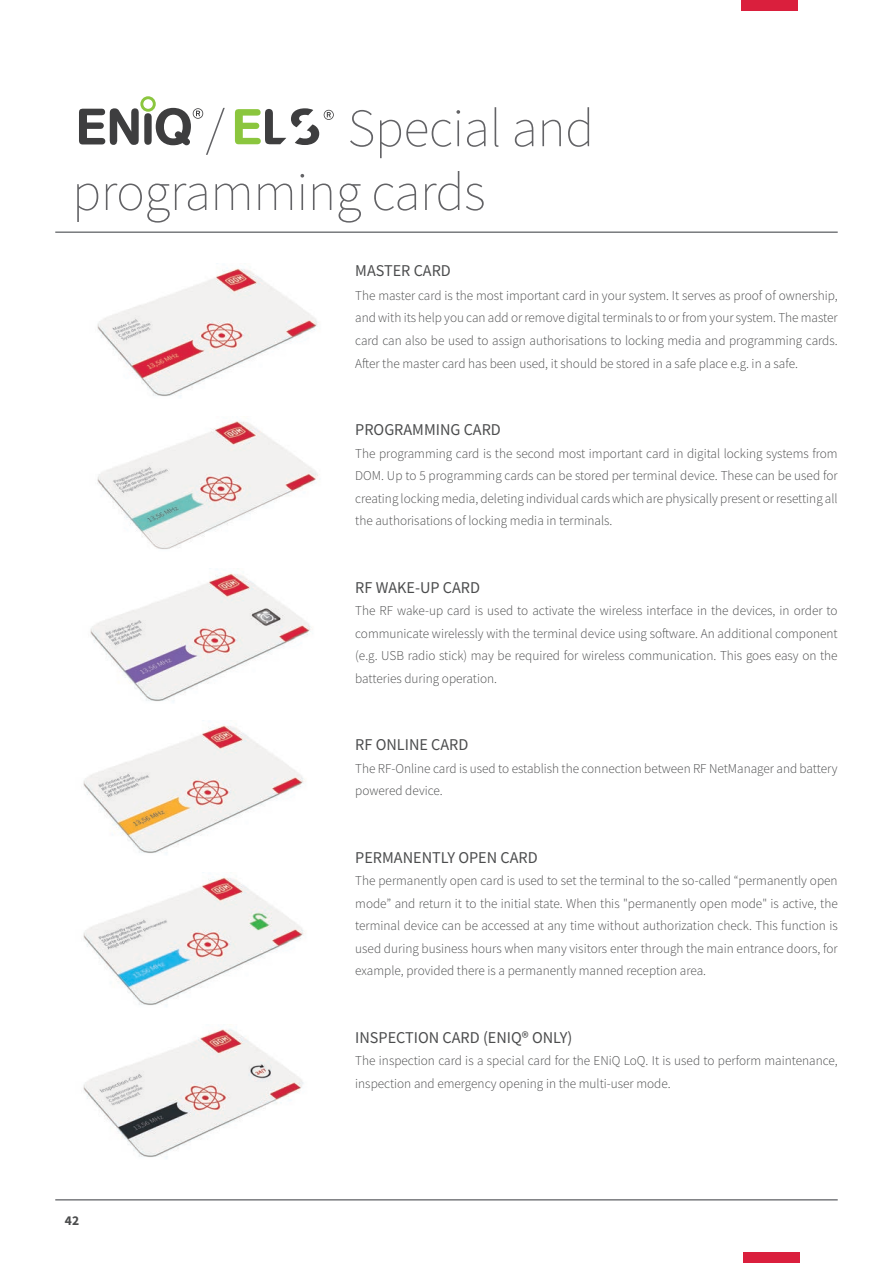
<style>
.page{position:relative;width:893px;height:1263px;background:#fff}
.page>*{position:absolute;margin:0;border:0;box-sizing:border-box;transform-origin:0 0}
.t1{font:200 54px/63.8px "Source Sans Pro";letter-spacing:-.01em;color:#636366}
.t2{font:16.5px "Source Sans Pro";color:#4b4c4d}
.t3{font:300 13.5px/22.5px "Source Sans Pro";color:#4b4c4d;text-align:justify}
.t4{font:700 13.5px "Source Sans Pro";color:#4b4c4d}
</style>
<div class="page">
<div style="left:741px;top:0;width:56px;height:11px;background:#da1f3d"></div>
<div style="left:743px;top:1252px;width:56px;height:11px;background:#da1f3d"></div>
<hr style="left:55px;top:1199px;width:783px;height:1px;background:#787a7d">
<img style="left:83px;top:1029px;width:221px;height:129px">
<hr style="left:55px;top:231px;width:783px;height:2px;background:#787a7d">
<img style="left:97px;top:420px;width:223px;height:129px">
<img style="left:97px;top:268px;width:221px;height:129px">
<img style="left:90px;top:568px;width:221px;height:134px">
<img style="left:83px;top:720px;width:221px;height:134px">
<img style="left:83px;top:877px;width:221px;height:129px">
<svg style="left:79px;top:96px;width:124px;height:49px"></svg>
<svg style="left:235px;top:108px;width:99px;height:37px"></svg>
<h1 class="t1" style="left:72px;top:97px;width:524px;text-indent:275px">Special and programming cards</h1>
<h1 class="t1" style="left:205px;top:97px;width:21px">/</h1>
<p class="t2" style="left:355px;top:260px;width:97px">MASTER CARD</p>
<p class="t3" style="left:355px;top:284px;width:484px">The master card is the most important card in your system. It serves as proof of ownership, and with its help you can add or remove digital terminals to or from your system. The master card can also be used to assign authorisations to locking media and programming cards.<br>After the master card has been used, it should be stored in a safe place e.g. in a safe.</p>
<p class="t2" style="left:355px;top:419px;width:147px">PROGRAMMING CARD</p>
<p class="t3" style="left:355px;top:442px;width:484px">The programming card is the second most important card in digital locking systems from DOM. Up to 5 programming cards can be stored per terminal device. These can be used for creating locking media, deleting individual cards which are physically present or resetting all the authorisations of locking media in terminals.</p>
<p class="t2" style="left:355px;top:576px;width:126px">RF WAKE-UP CARD</p>
<p class="t3" style="left:355px;top:599px;width:484px">The RF wake-up card is used to activate the wireless interface in the devices, in order to communicate wirelessly with the terminal device using software. An additional component (e.g. USB radio stick) may be required for wireless communication. This goes easy on the batteries during operation.</p>
<p class="t2" style="left:355px;top:734px;width:115px">RF ONLINE CARD</p>
<p class="t3" style="left:355px;top:757px;width:484px">The RF-Online card is used to establish the connection between RF NetManager and battery powered device.</p>
<p class="t2" style="left:355px;top:846px;width:184px">PERMANENTLY OPEN CARD</p>
<p class="t3" style="left:355px;top:869px;width:484px">The permanently open card is used to set the terminal to the so-called “permanently open mode” and return it to the initial state. When this "permanently open mode" is active, the terminal device can be accessed at any time without authorization check. This function is used during business hours when many visitors enter through the main entrance doors, for example, provided there is a permanently manned reception area.</p>
<p class="t4" style="left:65px;top:1211px;width:16px">42</p>
<p class="t2" style="left:355px;top:1026px;width:219px">INSPECTION CARD (ENIQ® ONLY)</p>
<p class="t3" style="left:355px;top:1049px;width:484px">The inspection card is a special card for the ENiQ LoQ. It is used to perform maintenance, inspection and emergency opening in the multi-user mode.</p>
</div>
